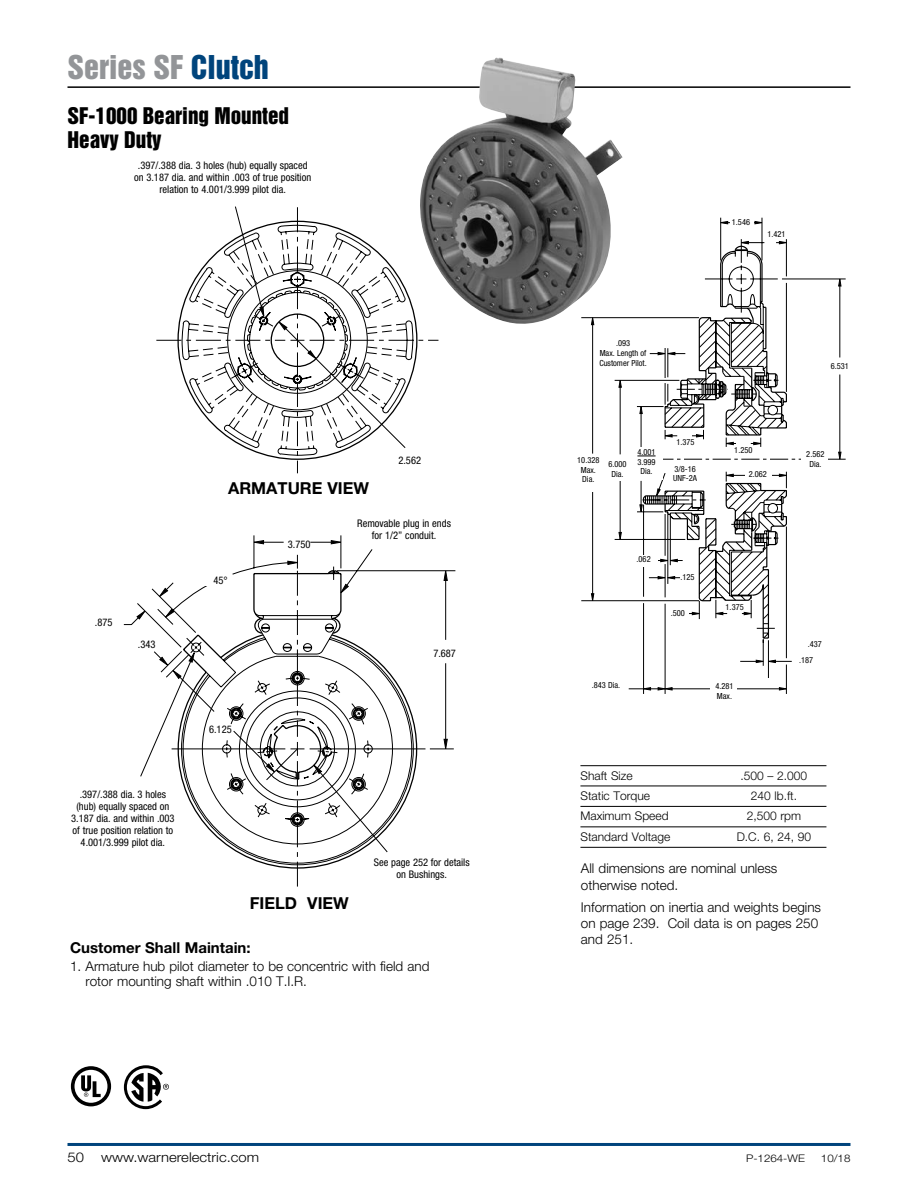
<style>
.page{position:relative;width:918px;height:1188px;background:#fff}
.page>*{position:absolute;margin:0;border:0;box-sizing:border-box;transform-origin:0 0}
.t1{font:30px "Helvetica Inserat LT Std";color:#939598}
.t2{font:21px "Helvetica Inserat LT Std";color:#000}
.Paragraph_head{font:700 16.5px "Helvetica Neue LT Std";color:#000}
.Paragraph_Subhead{font:700 15px "Helvetica Neue LT Std";color:#000}
.New_Body_Copy{font:300 13.5px/16.2px "Helvetica Neue LT Std";color:#000}
.New_Body_Copy-2{font:300 13.5px "Helvetica Neue LT Std";color:#000;scale:1.1 1}
.New_Table_Body{font:300 12px "Helvetica Neue LT Std";color:#000}
.Callouts{font:condensed 10.5px/12px "Helvetica Neue LT Std";color:#000;text-align:center}
.t3{font:300 10.5px "Helvetica Neue LT Std";color:#000;scale:1.1 1}
.Callouts-2{font:condensed 8.4px/9.6px "Helvetica Neue LT Std";color:#000;text-align:center}
.s1{color:#00447c}
</style>
<div class="page">
<hr style="left:68px;top:86px;width:782px;height:2px;background:#000">
<hr style="left:68px;top:1143px;width:782px;height:3px;background:#00447c">
<svg style="left:253px;top:535px;width:203px;height:215px"></svg>
<svg style="left:287px;top:561px;width:13px;height:4px"></svg>
<svg style="left:444px;top:739px;width:4px;height:11px"></svg>
<svg style="left:444px;top:568px;width:4px;height:13px"></svg>
<svg style="left:331px;top:540px;width:13px;height:4px"></svg>
<svg style="left:253px;top:540px;width:11px;height:4px"></svg>
<svg style="left:268px;top:615px;width:158px;height:272px"></svg>
<svg style="left:123px;top:566px;width:291px;height:299px"></svg>
<hr style="left:580px;top:765px;width:246px;height:1px;background:#000">
<hr style="left:580px;top:786px;width:246px;height:1px;background:#000">
<hr style="left:580px;top:806px;width:246px;height:1px;background:#000">
<hr style="left:580px;top:826px;width:246px;height:1px;background:#000">
<hr style="left:580px;top:847px;width:246px;height:1px;background:#000">
<svg style="left:181px;top:243px;width:46px;height:194px"></svg>
<svg style="left:227px;top:206px;width:212px;height:251px"></svg>
<div style="left:203px;top:572px;width:25px;height:14px;background:#fff"></div>
<svg style="left:581px;top:218px;width:265px;height:476px"></svg>
<svg style="left:641px;top:687px;width:10px;height:3px"></svg>
<svg style="left:618px;top:378px;width:4px;height:10px"></svg>
<svg style="left:618px;top:532px;width:4px;height:10px"></svg>
<svg style="left:591px;top:593px;width:3px;height:10px"></svg>
<svg style="left:838px;top:452px;width:3px;height:10px"></svg>
<svg style="left:838px;top:276px;width:3px;height:11px"></svg>
<svg style="left:779px;top:687px;width:10px;height:3px"></svg>
<svg style="left:755px;top:221px;width:10px;height:3px"></svg>
<svg style="left:756px;top:660px;width:20px;height:3px"></svg>
<svg style="left:658px;top:687px;width:15px;height:3px"></svg>
<svg style="left:718px;top:221px;width:10px;height:3px"></svg>
<div style="left:711px;top:683px;width:26px;height:11px;background:#fff"></div>
<div style="left:631px;top:555px;width:27px;height:12px;background:#fff"></div>
<div style="left:581px;top:456px;width:22px;height:36px;background:#fff"></div>
<div style="left:610px;top:460px;width:17px;height:20px;background:#fff"></div>
<div style="left:636px;top:448px;width:27px;height:32px;background:#fff"></div>
<svg style="left:637px;top:241px;width:171px;height:398px"></svg>
<div style="left:801px;top:449px;width:26px;height:22px;background:#fff"></div>
<div style="left:730px;top:219px;width:24px;height:10px;background:#fff"></div>
<svg style="left:71px;top:1066px;width:40px;height:40px"></svg>
<svg style="left:123px;top:1065px;width:46px;height:45px"></svg>
<img style="left:419px;top:57px;width:204px;height:275px">
<p class="t1" style="left:68px;top:49px;width:203px">Series SF <span class="s1">Clutch</span></p>
<p class="t2" style="left:68px;top:103px;width:223px">SF-1000 Bearing Mounted</p>
<p class="t2" style="left:68px;top:127px;width:95px">Heavy Duty</p>
<p class="Callouts" style="left:134px;top:160px;width:179px">.397/.388 dia. 3 holes (hub) equally spaced on 3.187 dia. and within .003 of true position relation to 4.001/3.999 pilot dia.</p>
<p class="Paragraph_head" style="left:228px;top:478px;width:142px">ARMATURE VIEW</p>
<p class="Callouts" style="left:398px;top:455px;width:24px">2.562</p>
<p class="Callouts" style="left:95px;top:617px;width:19px">.875</p>
<p class="Callouts" style="left:138px;top:638px;width:19px">.343</p>
<p class="Callouts" style="left:71px;top:788px;width:105px">.397/.388 dia. 3 holes (hub) equally spaced on<br>3.187 dia. and within .003 of true position relation to<br>4.001/3.999 pilot dia.</p>
<p class="Callouts" style="left:213px;top:574px;width:16px">45°</p>
<p class="Callouts" style="left:209px;top:723px;width:24px">6.125</p>
<p class="Callouts" style="left:288px;top:538px;width:24px">3.750</p>
<p class="Callouts" style="left:357px;top:518px;width:95px">Removable plug in ends for 1/2” conduit.</p>
<p class="Callouts" style="left:433px;top:647px;width:24px">7.687</p>
<p class="Paragraph_head" style="left:250px;top:893px;width:100px">FIELD VIEW</p>
<p class="Callouts" style="left:374px;top:857px;width:97px">See page 252 for details on Bushings.</p>
<p class="Paragraph_Subhead" style="left:70px;top:939px;width:182px">Customer Shall Maintain:</p>
<p class="New_Body_Copy" style="left:86px;top:959px;width:345px;line-height:15px;text-indent:-15px">1. Armature hub pilot diameter to be concentric with field and rotor mounting shaft within .010 T.I.R.</p>
<p class="Callouts-2" style="left:732px;top:217px;width:20px">1.546</p>
<p class="Callouts-2" style="left:767px;top:229px;width:20px">1.421</p>
<p class="Callouts-2" style="left:599px;top:339px;width:49px">.093<br>Max. Length of<br>Customer Pilot.</p>
<p class="Callouts-2" style="left:577px;top:455px;width:24px">10.328<br>Max.<br>Dia.</p>
<p class="Callouts-2" style="left:609px;top:459px;width:20px">6.000<br>Dia.</p>
<p class="Callouts-2" style="left:637px;top:447px;width:20px">4.001</p>
<p class="Callouts-2" style="left:637px;top:457px;width:20px">3.999</p>
<p class="Callouts-2" style="left:640px;top:466px;width:14px">Dia.</p>
<p class="Callouts-2" style="left:676px;top:438px;width:20px">1.375</p>
<p class="Callouts-2" style="left:673px;top:464px;width:25px;text-align:left">3/8-16<br>UNF-2A</p>
<p class="Callouts-2" style="left:734px;top:445px;width:20px">1.250</p>
<p class="Callouts-2" style="left:749px;top:469px;width:20px">2.062</p>
<p class="Callouts-2" style="left:637px;top:554px;width:16px">.062</p>
<p class="Callouts-2" style="left:681px;top:572px;width:16px">.125</p>
<p class="Callouts-2" style="left:671px;top:608px;width:16px">.500</p>
<p class="Callouts-2" style="left:726px;top:602px;width:20px">1.375</p>
<p class="Callouts-2" style="left:592px;top:680px;width:30px">.843 Dia.</p>
<p class="Callouts-2" style="left:715px;top:681px;width:20px;text-align:left">4.281<br>Max.</p>
<p class="Callouts-2" style="left:831px;top:361px;width:20px">6.531</p>
<p class="Callouts-2" style="left:806px;top:450px;width:20px">2.562<br>Dia.</p>
<p class="Callouts-2" style="left:808px;top:639px;width:16px">.437</p>
<p class="Callouts-2" style="left:799px;top:655px;width:16px">.187</p>
<p class="New_Table_Body" style="left:580px;top:768px;width:54px">Shaft Size</p>
<p class="New_Table_Body" style="left:741px;top:768px;width:68px">.500 – 2.000</p>
<p class="New_Table_Body" style="left:580px;top:788px;width:71px">Static Torque</p>
<p class="New_Table_Body" style="left:751px;top:788px;width:48px">240 lb.ft.</p>
<p class="New_Table_Body" style="left:580px;top:809px;width:90px">Maximum Speed</p>
<p class="New_Table_Body" style="left:747px;top:809px;width:56px">2,500 rpm</p>
<p class="New_Table_Body" style="left:580px;top:829px;width:91px">Standard Voltage</p>
<p class="New_Table_Body" style="left:737px;top:829px;width:76px">D.C. 6, 24, 90</p>
<p class="New_Body_Copy" style="left:581px;top:860px;width:198px">All dimensions are nominal unless otherwise noted.</p>
<p class="New_Body_Copy" style="left:581px;top:899px;width:242px">Information on inertia and weights begins on page 239. Coil data is on pages 250 and 251.</p>
<p class="New_Body_Copy-2" style="left:68px;top:1149px;width:17px">50</p>
<p class="New_Body_Copy-2" style="left:101px;top:1149px;width:145px">www.warnerelectric.com</p>
<p class="t3" style="left:746px;top:1152px;width:55px">P-1264-WE</p>
<p class="t3" style="left:821px;top:1152px;width:28px">10/18</p>
</div>
